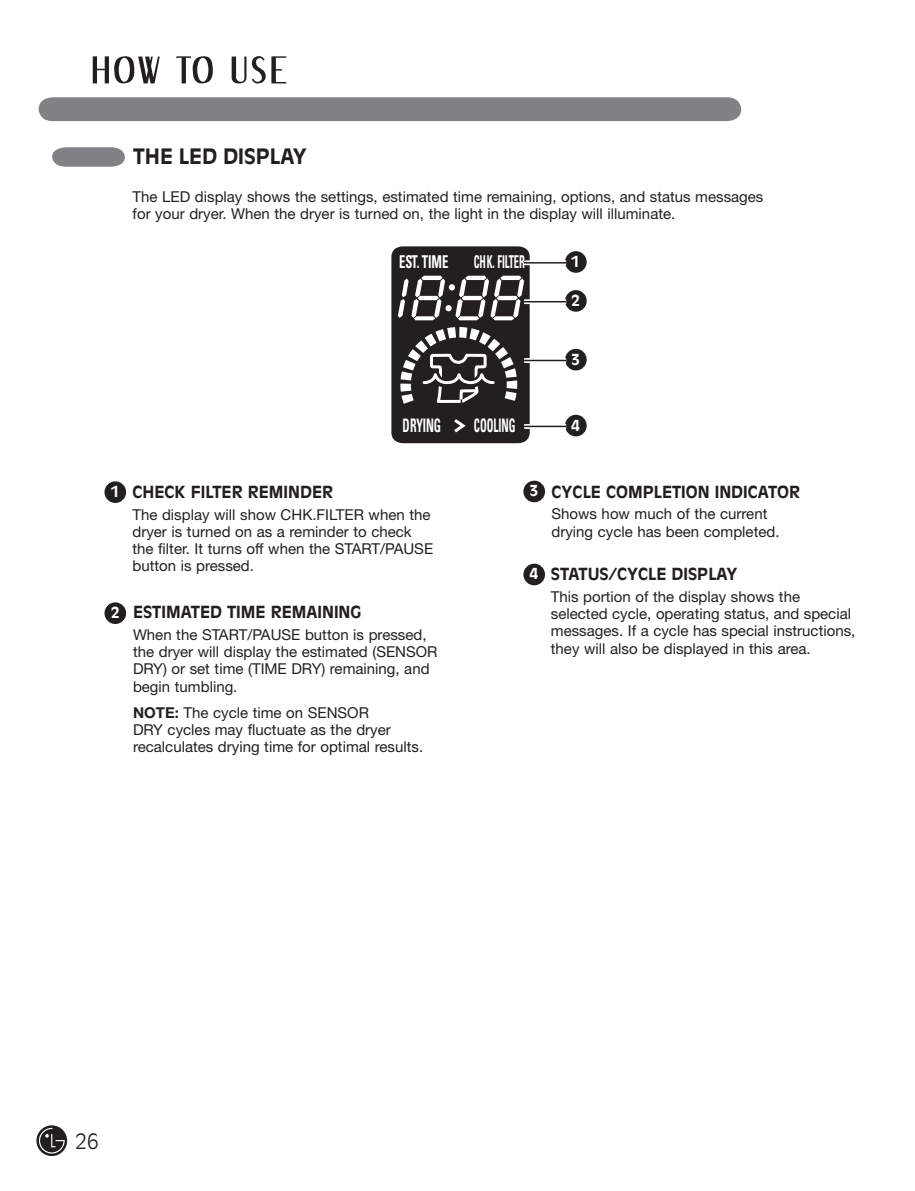
<style>
.page{position:relative;width:915px;height:1191px;background:#fff}
.page>*{position:absolute;margin:0;border:0;box-sizing:border-box;transform-origin:0 0}
.t1{font:700 21px "Antique Olive";color:#231f20}
.t2{font:300 21px "Antique Olive";color:#231f20}
.t3{font:700 condensed 18.6px "Univers";color:#fff;scale:.59 1}
.t4{font:700 condensed 18.6px "Univers";color:#fff;scale:.63 1}
.t5{font:700 condensed 17.7px "Univers";color:#fff;scale:.59 1}
.t6{font:700 condensed 17.7px "Univers";color:#fff;scale:.71 1}
.t7{font:700 16.5px "Antique Olive";color:#231f20}
.t8{font:15px/17.2px "Helvetica Neue";color:#231f20}
.t9{font:700 15px "Antique Olive";color:#fff}
.s1{font-weight:700}
</style>
<div class="page">
<div style="left:39px;top:97px;width:702px;height:24px;background:#808285"></div>
<svg style="left:36px;top:1125px;width:31px;height:31px"></svg>
<svg style="left:39px;top:1128px;width:26px;height:26px"></svg>
<svg style="left:52px;top:147px;width:73px;height:20px"></svg>
<div style="left:105px;top:482px;width:20px;height:20px;background:#231f20;border-radius:50%"></div>
<div style="left:104px;top:481px;width:22px;height:22px;border:2px solid #231f20;border-radius:50%"></div>
<div style="left:105px;top:603px;width:20px;height:20px;background:#231f20;border-radius:50%"></div>
<div style="left:104px;top:602px;width:22px;height:22px;border:2px solid #231f20;border-radius:50%"></div>
<div style="left:524px;top:481px;width:20px;height:21px;background:#231f20;border-radius:50%"></div>
<div style="left:523px;top:481px;width:22px;height:21px;border:2px solid #231f20;border-radius:50%"></div>
<div style="left:524px;top:564px;width:20px;height:21px;background:#231f20;border-radius:50%"></div>
<div style="left:523px;top:564px;width:22px;height:21px;border:2px solid #231f20;border-radius:50%"></div>
<svg style="left:391px;top:246px;width:138px;height:198px;background:#474344"></svg>
<div style="left:565px;top:252px;width:20px;height:20px;background:#231f20;border-radius:50%"></div>
<div style="left:565px;top:251px;width:21px;height:22px;border:2px solid #231f20;border-radius:50%"></div>
<hr style="left:524px;top:261px;width:42px;height:4px;background:#fff">
<hr style="left:524px;top:262px;width:42px;height:2px;background:#231f20">
<div style="left:565px;top:291px;width:20px;height:20px;background:#231f20;border-radius:50%"></div>
<div style="left:565px;top:290px;width:21px;height:22px;border:2px solid #231f20;border-radius:50%"></div>
<svg style="left:524px;top:299px;width:42px;height:5px"></svg>
<hr style="left:524px;top:301px;width:42px;height:1px;background:#231f20">
<div style="left:565px;top:350px;width:20px;height:20px;background:#231f20;border-radius:50%"></div>
<div style="left:565px;top:349px;width:21px;height:21px;border:2px solid #231f20;border-radius:50%"></div>
<div style="left:524px;top:358px;width:42px;height:5px;background:#c7c6c7"></div>
<hr style="left:524px;top:360px;width:42px;height:1px;background:#231f20">
<div style="left:565px;top:416px;width:20px;height:20px;background:#231f20;border-radius:50%"></div>
<div style="left:565px;top:415px;width:21px;height:21px;border:2px solid #231f20;border-radius:50%"></div>
<svg style="left:524px;top:424px;width:42px;height:5px"></svg>
<hr style="left:524px;top:426px;width:42px;height:1px;background:#231f20">
<svg style="left:93px;top:56px;width:67px;height:28px"></svg>
<svg style="left:176px;top:56px;width:37px;height:28px"></svg>
<svg style="left:231px;top:56px;width:55px;height:28px"></svg>
<h1 class="t1" style="left:133px;top:143px;width:175px">THE LED DISPLAY</h1>
<p class="t8" style="left:133px;top:188px;width:632px">The LED display shows the settings, estimated time remaining, options, and status messages for your dryer. When the dryer is turned on, the light in the display will illuminate.</p>
<p class="t6" style="left:399px;top:251px;width:71px">EST. TIME</p>
<p class="t5" style="left:473px;top:251px;width:88px">CHK. FILTER</p>
<p class="t9" style="left:571px;top:252px;width:10px">1</p>
<p class="t9" style="left:571px;top:291px;width:10px">2</p>
<p class="t9" style="left:571px;top:350px;width:10px">3</p>
<p class="t4" style="left:402px;top:414px;width:63px">DRYING</p>
<p class="t9" style="left:111px;top:482px;width:10px">1</p>
<p class="t9" style="left:111px;top:603px;width:10px">2</p>
<p class="t7" style="left:132px;top:482px;width:202px">CHECK FILTER REMINDER</p>
<p class="t8" style="left:132px;top:505px;width:302px">The display will show CHK.FILTER when the dryer is turned on as a reminder to check the filter. It turns off when the START/PAUSE button is pressed.</p>
<p class="t7" style="left:133px;top:602px;width:230px">ESTIMATED TIME REMAINING</p>
<p class="t8" style="left:133px;top:626px;width:306px">When the START/PAUSE button is pressed, the dryer will display the estimated (SENSOR DRY) or set time (TIME DRY) remaining, and begin tumbling.</p>
<p class="t8" style="left:133px;top:704px;width:291px"><span class="s1">NOTE:</span> The cycle time on SENSOR<br>DRY cycles may fluctuate as the dryer recalculates drying time for optimal results.</p>
<p class="t3" style="left:474px;top:414px;width:72px">COOLING</p>
<p class="t9" style="left:571px;top:416px;width:10px">4</p>
<p class="t9" style="left:529px;top:482px;width:10px">3</p>
<p class="t9" style="left:529px;top:565px;width:10px">4</p>
<p class="t7" style="left:551px;top:481px;width:250px">CYCLE COMPLETION INDICATOR</p>
<p class="t8" style="left:551px;top:505px;width:229px">Shows how much of the current drying cycle has been completed.</p>
<p class="t7" style="left:550px;top:564px;width:188px">STATUS/CYCLE DISPLAY</p>
<p class="t8" style="left:550px;top:588px;width:306px">This portion of the display shows the selected cycle, operating status, and special messages. If a cycle has special instructions, they will also be displayed in this area.</p>
<h1 class="t2" style="left:75px;top:1129px;width:25px">26</h1>
</div>
